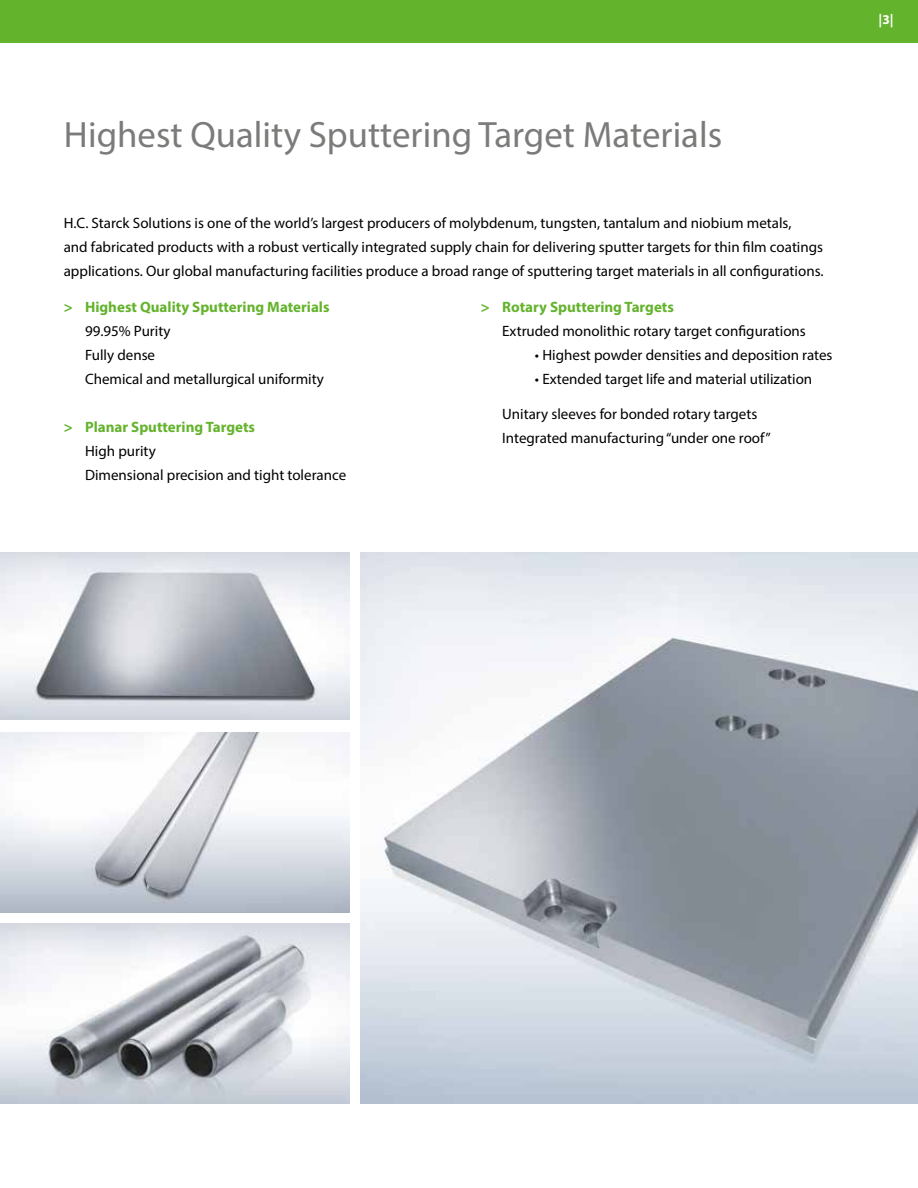
<style>
.page{position:relative;width:918px;height:1188px;background:#fff}
.page>*{position:absolute;margin:0;border:0;box-sizing:border-box;transform-origin:0 0}
.t1{font:36.75px "Myriad Pro";color:#7b7b7a}
.t2{font:15px/24px "Myriad Pro";color:#000}
.t3{font:700 15px "Myriad Pro";color:#64b32c}
.t4{font:700 13.5px "Myriad Pro";color:#fff}
</style>
<div class="page">
<img style="left:361px;top:552px;width:557px;height:552px">
<div style="left:0;top:0;width:918px;height:43px;background:#64b32c"></div>
<img style="left:0;top:552px;width:349px;height:168px">
<img style="left:0;top:732px;width:349px;height:180px">
<img style="left:0;top:924px;width:349px;height:180px">
<h1 class="t1" style="left:64px;top:112px;width:660px">Highest Quality Sputtering Target Materials</h1>
<p class="t2" style="left:64px;top:211px;width:761px">H.C. Starck Solutions is one of the world’s largest producers of molybdenum, tungsten, tantalum and niobium metals,<br>and fabricated products with a robust vertically integrated supply chain for delivering sputter targets for thin film coatings applications. Our global manufacturing facilities produce a broad range of sputtering target materials in all configurations.</p>
<p class="t3" style="left:64px;top:297px;width:267px">&gt; Highest Quality Sputtering Materials</p>
<p class="t2" style="left:85px;top:319px;width:240px">99.95% Purity<br>Fully dense<br>Chemical and metallurgical uniformity</p>
<p class="t3" style="left:64px;top:417px;width:193px">&gt; Planar Sputtering Targets</p>
<p class="t2" style="left:85px;top:439px;width:263px">High purity<br>Dimensional precision and tight tolerance</p>
<p class="t3" style="left:481px;top:297px;width:195px">&gt; Rotary Sputtering Targets</p>
<p class="t2" style="left:502px;top:319px;width:305px">Extruded monolithic rotary target configurations</p>
<p class="t2" style="left:535px;top:343px;width:299px">• Highest powder densities and deposition rates</p>
<p class="t2" style="left:535px;top:367px;width:279px">• Extended target life and material utilization</p>
<p class="t2" style="left:502px;top:401px;width:270px">Unitary sleeves for bonded rotary targets<br>Integrated manufacturing “under one roof”</p>
<p class="t4" style="left:879px;top:11px;width:17px">|3|</p>
</div>
